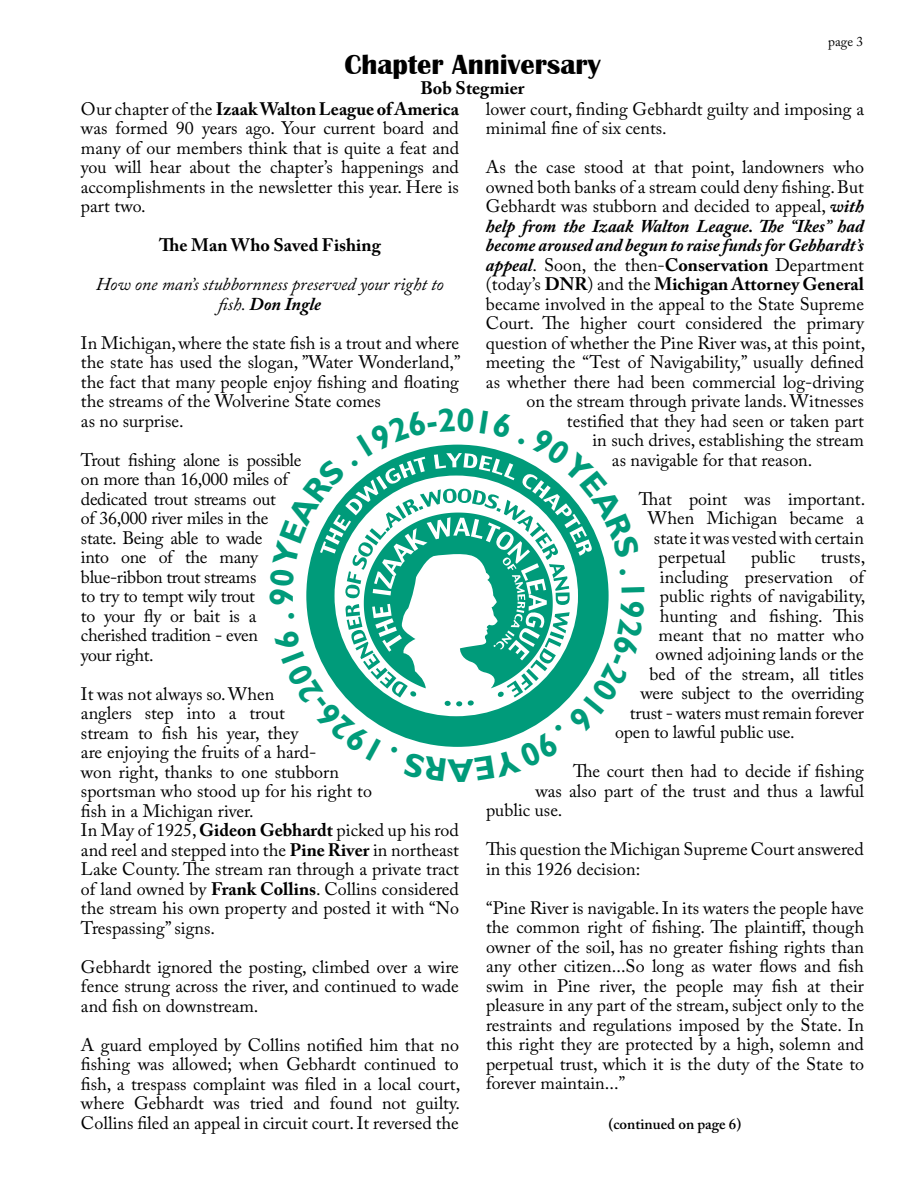
<style>
.page{position:relative;width:918px;height:1188px;background:#fff}
.page>*{position:absolute;margin:0;border:0;box-sizing:border-box;transform-origin:0 0}
.t1{font:700 28.5px "Britannic";color:#000}
.t2{font:18px/19.5px "Adobe Caslon Pro";color:#000;text-align:justify}
.t3{font:18px/19.5px "Adobe Caslon Pro";letter-spacing:-.02em;color:#000}
.t4{font:italic 700 18px "Adobe Caslon Pro";color:#000}
.t5{font:700 18px "Adobe Caslon Pro";color:#000}
.t6{font:italic 18px/19.5px "Adobe Caslon Pro";color:#000;text-align:center}
.t7{font:600 15px "Adobe Caslon Pro";color:#000}
.t8{font:13.5px "Adobe Caslon Pro";color:#000}
.s1{font-weight:700}
.s2{font-weight:700;font-style:italic}
.s3{font-weight:400}
</style>
<div class="page">
<svg style="left:306px;top:444px;width:303px;height:303px"></svg>
<h1 class="t1" style="left:344px;top:49px;width:258px">Chapter Anniversary</h1>
<p class="t5" style="left:421px;top:77px;width:105px">Bob Stegmier</p>
<p class="t8" style="left:828px;top:33px;width:37px">page 3</p>
<p class="t2" style="left:81px;top:99px;width:380px">Our chapter of the <span class="s1">Izaak Walton League of America </span>was formed 90 years ago. Your current board and many of our members think that is quite a feat and you will hear about the chapter’s happenings and accomplishments in the newsletter this year. Here is part two.</p>
<p class="t5" style="left:159px;top:235px;width:223px">The Man Who Saved Fishing</p>
<p class="t6" style="left:96px;top:274px;width:349px">How one man’s stubbornness preserved your right to fish. <span class="s1">Don Ingle</span></p>
<p class="t2" style="left:81px;top:333px;width:381px;text-align:left">In Michigan, where the state fish is a trout and where the state has used the slogan, ”Water Wonderland,” the fact that many people enjoy fishing and floating the streams of the Wolverine State comes<br>as no surprise.</p>
<p class="t3" style="left:81px;top:450px;width:222px">Trout fishing alone is possible on more than 16,000 miles of dedicated trout streams out<br>of 36,000 river miles in the state. Being able to wade<br>into one of the many blue-ribbon trout streams<br>to try to tempt wily trout<br>to your fly or bait is a cherished tradition - even<br>your right.</p>
<p class="t2" style="left:81px;top:684px;width:380px;text-align:left">It was not always so. When<br>anglers step into a trout<br>stream to fish his year, they<br>are enjoying the fruits of a hard-<br>won right, thanks to one stubborn<br>sportsman who stood up for his right to<br>fish in a Michigan river.<br>In May of 1925, <span class="s1">Gideon Gebhardt</span> picked up his rod and reel and stepped into the <span class="s1">Pine River</span> in northeast Lake County. The stream ran through a private tract of land owned by <span class="s1">Frank Collins</span>. Collins considered the stream his own property and posted it with “No Trespassing” signs.</p>
<p class="t2" style="left:81px;top:957px;width:379px">Gebhardt ignored the posting, climbed over a wire fence strung across the river, and continued to wade and fish on downstream.</p>
<p class="t2" style="left:81px;top:1035px;width:381px">A guard employed by Collins notified him that no fishing was allowed; when Gebhardt continued to fish, a trespass complaint was filed in a local court, where Gebhardt was tried and found not guilty.<br>Collins filed an appeal in circuit court. It reversed the</p>
<p class="t2" style="left:486px;top:99px;width:380px">lower court, finding Gebhardt guilty and imposing a minimal fine of six cents.</p>
<p class="t2" style="left:486px;top:157px;width:380px">As the case stood at that point, landowners who</p>
<p class="t2" style="left:486px;top:177px;width:380px">owned both banks of a stream could deny fishing. But</p>
<p class="t2" style="left:486px;top:196px;width:380px">Gebhardt was stubborn and decided to appeal, <span class="s2">with</span></p>
<p class="t4" style="left:486px;top:215px;width:379px">help from the Izaak Walton League. The “Ikes” had</p>
<p class="t4" style="left:486px;top:234px;width:380px">become aroused and begun to raise funds for Gebhardt’s</p>
<p class="t2" style="left:486px;top:255px;width:379px"><span class="s2">appeal</span>. Soon, the then-<span class="s1">Conservation</span> Department</p>
<p class="t5" style="left:486px;top:273px;width:380px"><span class="s3">(today’s</span> DNR<span class="s3">) and the</span> Michigan Attorney General</p>
<p class="t2" style="left:486px;top:294px;width:380px">became involved in the appeal to the State Supreme</p>
<p class="t2" style="left:486px;top:313px;width:379px">Court. The higher court considered the primary</p>
<p class="t2" style="left:486px;top:333px;width:381px">question of whether the Pine River was, at this point,</p>
<p class="t2" style="left:486px;top:352px;width:380px">meeting the “Test of Navigability,” usually defined</p>
<p class="t2" style="left:486px;top:372px;width:380px">as whether there had been commercial log-driving</p>
<p class="t2" style="left:526px;top:391px;width:339px">on the stream through private lands. Witnesses</p>
<p class="t2" style="left:567px;top:411px;width:298px">testified that they had seen or taken part</p>
<p class="t2" style="left:593px;top:430px;width:273px">in such drives, establishing the stream</p>
<p class="t2" style="left:612px;top:450px;width:202px">as navigable for that reason.</p>
<p class="t2" style="left:639px;top:489px;width:228px">That point was important.</p>
<p class="t2" style="left:648px;top:508px;width:218px">When Michigan became a</p>
<p class="t2" style="left:654px;top:528px;width:212px">state it was vested with certain</p>
<p class="t2" style="left:658px;top:547px;width:69px">perpetual</p>
<p class="t2" style="left:751px;top:547px;width:46px">public</p>
<p class="t2" style="left:821px;top:547px;width:46px">trusts,</p>
<p class="t2" style="left:660px;top:567px;width:206px">including preservation of</p>
<p class="t2" style="left:660px;top:586px;width:207px">public rights of navigability,</p>
<p class="t2" style="left:660px;top:606px;width:205px">hunting and fishing. This</p>
<p class="t2" style="left:658px;top:625px;width:207px">meant that no matter who</p>
<p class="t2" style="left:655px;top:645px;width:210px">owned adjoining lands or the</p>
<p class="t2" style="left:649px;top:664px;width:216px">bed of the stream, all titles</p>
<p class="t2" style="left:640px;top:684px;width:225px">were subject to the overriding</p>
<p class="t2" style="left:630px;top:703px;width:235px">trust - waters must remain forever</p>
<p class="t2" style="left:615px;top:723px;width:181px">open to lawful public use.</p>
<p class="t2" style="left:573px;top:762px;width:293px">The court then had to decide if fishing</p>
<p class="t2" style="left:536px;top:781px;width:330px">was also part of the trust and thus a lawful</p>
<p class="t2" style="left:486px;top:801px;width:78px">public use.</p>
<p class="t2" style="left:486px;top:840px;width:380px">This question the Michigan Supreme Court answered in this 1926 decision:</p>
<p class="t2" style="left:486px;top:898px;width:380px">“Pine River is navigable. In its waters the people have the common right of fishing. The plaintiff, though owner of the soil, has no greater fishing rights than any other citizen...So long as water flows and fish swim in Pine river, the people may fish at their pleasure in any part of the stream, subject only to the restraints and regulations imposed by the State. In this right they are protected by a high, solemn and perpetual trust, which it is the duty of the State to forever maintain...”</p>
<p class="t7" style="left:608px;top:1115px;width:134px">(continued on page 6)</p>
</div>
